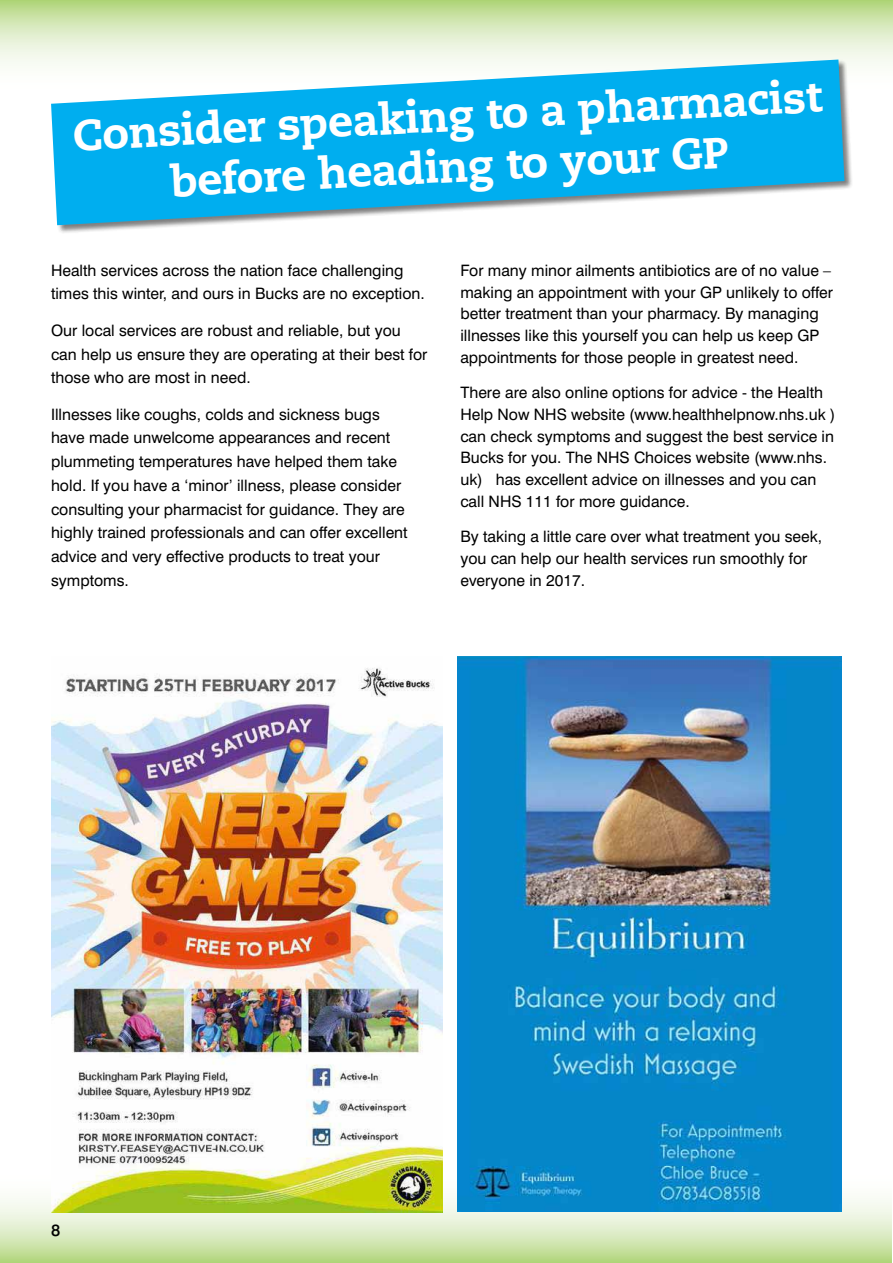
<style>
.page{position:relative;width:893px;height:1263px;background:#fff}
.page>*{position:absolute;margin:0;border:0;box-sizing:border-box;transform-origin:0 0}
.t1{font:800 43.5px/51px "Caecilia CE";color:#fff;text-align:center}
.t2{font:500 16.5px "Swiss 721 BT";color:#000}
.t3{font:15.75px/21.9px "Swiss 721 BT";color:#000}
</style>
<div class="page">
<svg style="left:0;top:1167px;width:891px;height:96px;background:#d8e9be"></svg>
<svg style="left:0;top:0;width:893px;height:66px;background:#d8eabf"></svg>
<div style="left:51px;top:60px;width:802px;height:174px;background:#000;opacity:.5"></div>
<svg style="left:51px;top:60px;width:793px;height:165px;fill:#00aeef"></svg>
<img style="left:458px;top:657px;width:384px;height:555px">
<img style="left:51px;top:668px;width:391px;height:544px">
<h1 class="t1" style="left:72px;top:109px;width:751px;rotate:-3deg">Consider speaking to a pharmacist before heading to your GP</h1>
<p class="t3" style="left:51px;top:258px;width:375px;line-height:23.7px">Health services across the nation face challenging times this winter, and ours in Bucks are no exception.</p>
<p class="t3" style="left:51px;top:318px;width:378px;line-height:23.7px">Our local services are robust and reliable, but you can help us ensure they are operating at their best for those who are most in need.</p>
<p class="t3" style="left:51px;top:402px;width:358px;line-height:23.7px">Illnesses like coughs, colds and sickness bugs have made unwelcome appearances and recent plummeting temperatures have helped them take hold. If you have a ‘minor’ illness, please consider consulting your pharmacist for guidance. They are highly trained professionals and can offer excellent advice and very effective products to treat your symptoms.</p>
<p class="t3" style="left:460px;top:259px;width:374px">For many minor ailments antibiotics are of no value – making an appointment with your GP unlikely to offer better treatment than your pharmacy. By managing illnesses like this yourself you can help us keep GP appointments for those people in greatest need.</p>
<p class="t3" style="left:460px;top:381px;width:377px">There are also online options for advice - the Health Help Now NHS website (www.healthhelpnow.nhs.uk ) can check symptoms and suggest the best service in Bucks for you. The NHS Choices website (www.nhs. uk) has excellent advice on illnesses and you can call NHS 111 for more guidance.</p>
<p class="t3" style="left:460px;top:525px;width:363px">By taking a little care over what treatment you seek, you can help our health services run smoothly for everyone in 2017.</p>
<p class="t2" style="left:51px;top:1220px;width:11px">8</p>
</div>
